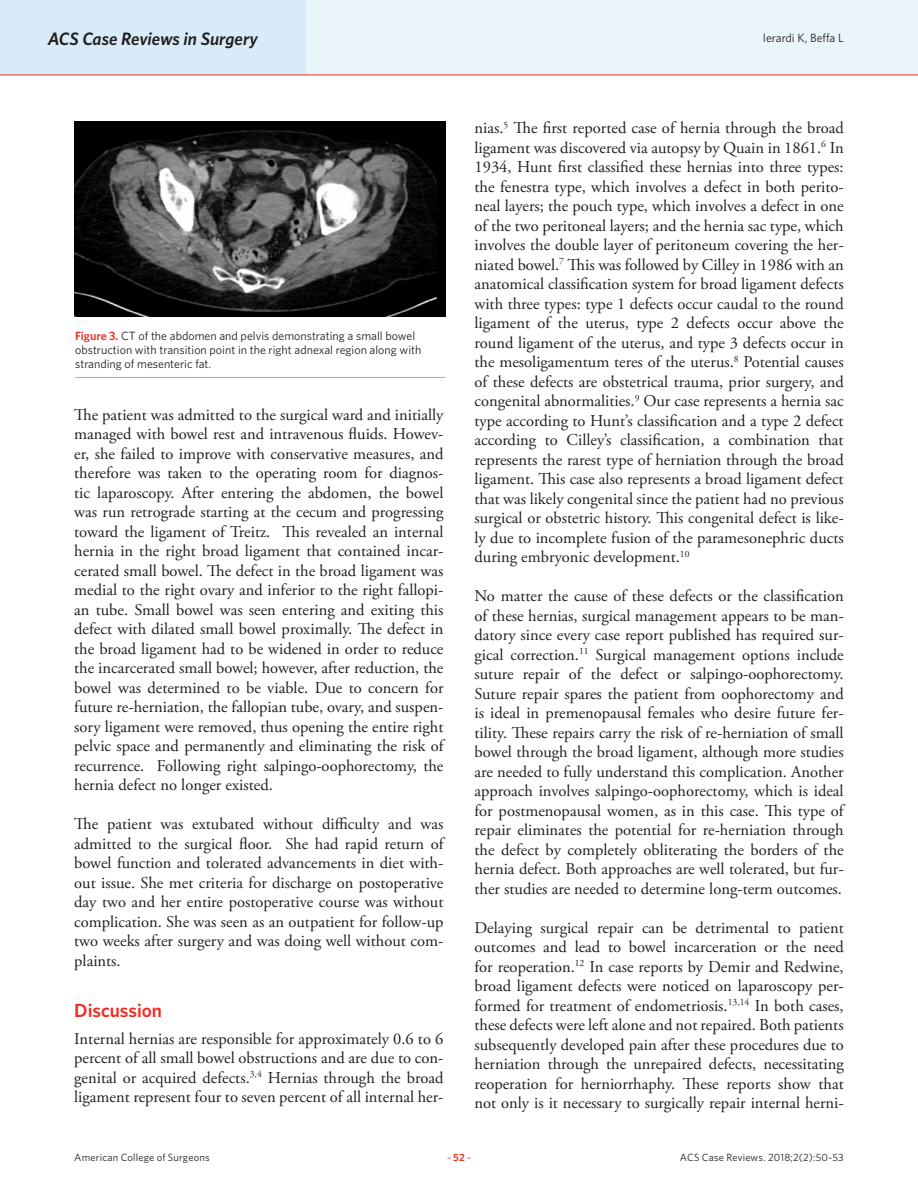
<style>
.page{position:relative;width:918px;height:1188px;background:#fff}
.page>*{position:absolute;margin:0;border:0;box-sizing:border-box;transform-origin:0 0}
.Article_Subhead{font:600 19.2px "Whitney";letter-spacing:-.005em;color:#ee2e22}
.t1{font:italic 600 18px "Whitney";letter-spacing:-.005em;color:#231f20}
.Article_Body_no_inde{font:16.5px/19.5px "Adobe Garamond Pro";color:#231f20;text-align:justify}
.Caption_New{font:12px/14.4px "Whitney";color:#231f20}
.t2{font:10.5px "Whitney";letter-spacing:.02em;color:#231f20}
.t3{font:10.5px "Whitney";color:#ee2e22}
.s1{font-weight:600;color:#ee2e22}
.s2{font-weight:600}
</style>
<div class="page">
<div style="left:0;top:0;width:918px;height:75px;background:#eaf5fb"></div>
<div style="left:0;top:0;width:306px;height:75px;background:#d7ebf8"></div>
<hr style="left:0;top:75px;width:918px;height:1px;background:#ee2e22">
<hr style="left:75px;top:377px;width:370px;height:1px;background:#a9a8aa">
<img style="left:74px;top:122px;width:371px;height:194px">
<p class="t1" style="left:48px;top:26px;width:212px">ACS Case Reviews in Surgery</p>
<p class="Caption_New" style="left:763px;top:31px;width:82px">Ierardi K, Beffa L</p>
<p class="Caption_New" style="left:75px;top:328px;width:348px"><span class="s1">Figure 3.</span> CT of the abdomen and pelvis demonstrating a small bowel obstruction with transition point in the right adnexal region along with stranding of mesenteric fat.</p>
<p class="Article_Body_no_inde" style="left:74px;top:406px;width:371px">The patient was admitted to the surgical ward and initially managed with bowel rest and intravenous fluids. Howev&shy;er, she failed to improve with conservative measures, and therefore was taken to the operating room for diagnos&shy;tic laparoscopy. After entering the abdomen, the bowel was run retrograde starting at the cecum and progressing toward the ligament of Treitz. This revealed an internal hernia in the right broad ligament that contained incar&shy;cerated small bowel. The defect in the broad ligament was medial to the right ovary and inferior to the right fallopi&shy;an tube. Small bowel was seen entering and exiting this defect with dilated small bowel proximally. The defect in the broad ligament had to be widened in order to reduce the incarcerated small bowel; however, after reduction, the bowel was determined to be viable. Due to concern for future re-herniation, the fallopian tube, ovary, and suspen&shy;sory ligament were removed, thus opening the entire right pelvic space and permanently and eliminating the risk of recurrence. Following right salpingo-oophorectomy, the hernia defect no longer existed.</p>
<p class="Article_Body_no_inde" style="left:74px;top:815px;width:371px">The patient was extubated without difficulty and was admitted to the surgical floor. She had rapid return of bowel function and tolerated advancements in diet with&shy;out issue. She met criteria for discharge on postoperative day two and her entire postoperative course was without complication. She was seen as an outpatient for follow-up two weeks after surgery and was doing well without com&shy;plaints.</p>
<p class="Article_Subhead" style="left:74px;top:997px;width:89px">Discussion</p>
<p class="Article_Body_no_inde" style="left:74px;top:1029px;width:371px">Internal hernias are responsible for approximately 0.6 to 6 percent of all small bowel obstructions and are due to con&shy;genital or acquired defects.<sup>3,4</sup> Hernias through the broad ligament represent four to seven percent of all internal her-</p>
<p class="Article_Body_no_inde" style="left:475px;top:119px;width:371px">nias.<sup>5</sup> The first reported case of hernia through the broad ligament was discovered via autopsy by Quain in 1861.<sup>6</sup> In 1934, Hunt first classified these hernias into three types: the fenestra type, which involves a defect in both perito&shy;neal layers; the pouch type, which involves a defect in one of the two peritoneal layers; and the hernia sac type, which involves the double layer of peritoneum covering the her&shy;niated bowel.<sup>7</sup> This was followed by Cilley in 1986 with an anatomical classification system for broad ligament defects with three types: type 1 defects occur caudal to the round ligament of the uterus, type 2 defects occur above the round ligament of the uterus, and type 3 defects occur in the mesoligamentum teres of the uterus.<sup>8</sup> Potential causes of these defects are obstetrical trauma, prior surgery, and congenital abnormalities.<sup>9</sup> Our case represents a hernia sac type according to Hunt’s classification and a type 2 defect according to Cilley’s classification, a combination that represents the rarest type of herniation through the broad ligament. This case also represents a broad ligament defect that was likely congenital since the patient had no previous surgical or obstetric history. This congenital defect is like&shy;ly due to incomplete fusion of the paramesonephric ducts during embryonic development.<sup>10</sup></p>
<p class="Article_Body_no_inde" style="left:475px;top:587px;width:371px">No matter the cause of these defects or the classification of these hernias, surgical management appears to be man&shy;datory since every case report published has required sur&shy;gical correction.<sup>11</sup> Surgical management options include suture repair of the defect or salpingo-oophorectomy.<br>Suture repair spares the patient from oophorectomy and is ideal in premenopausal females who desire future fer&shy;tility. These repairs carry the risk of re-herniation of small bowel through the broad ligament, although more studies are needed to fully understand this complication. Another approach involves salpingo-oophorectomy, which is ideal for postmenopausal women, as in this case. This type of repair eliminates the potential for re-herniation through the defect by completely obliterating the borders of the hernia defect. Both approaches are well tolerated, but fur&shy;ther studies are needed to determine long-term outcomes.</p>
<p class="Article_Body_no_inde" style="left:475px;top:919px;width:371px">Delaying surgical repair can be detrimental to patient outcomes and lead to bowel incarceration or the need for reoperation.<sup>12</sup> In case reports by Demir and Redwine, broad ligament defects were noticed on laparoscopy per&shy;formed for treatment of endometriosis.<sup>13,14</sup> In both cases, these defects were left alone and not repaired. Both patients subsequently developed pain after these procedures due to herniation through the unrepaired defects, necessitating reoperation for herniorrhaphy. These reports show that not only is it necessary to surgically repair internal herni-</p>
<p class="t2" style="left:74px;top:1150px;width:137px">American College of Surgeons</p>
<p class="t3" style="left:447px;top:1150px;width:26px">–<span class="s2">52</span>–</p>
<p class="t2" style="left:680px;top:1150px;width:165px">ACS Case Reviews. 2018;2(2):50-53</p>
</div>
